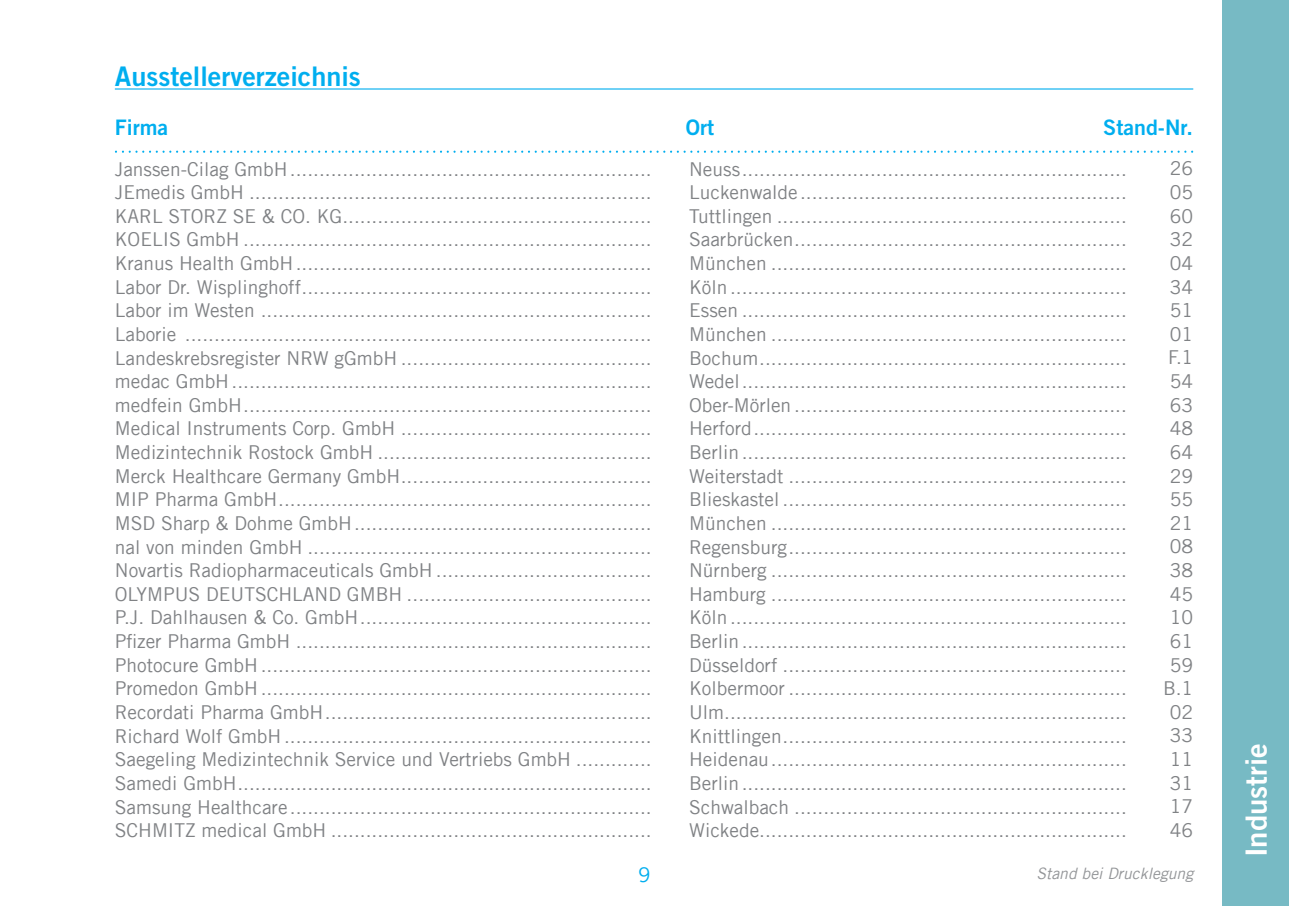
<style>
.page{position:relative;width:1289px;height:906px;background:#fff}
.page>*{position:absolute;margin:0;border:0;box-sizing:border-box;transform-origin:0 0}
.t1{font:29.25px "Trade Gothic LT Std Bd 2";color:#fff}
.t2{font:27px "Trade Gothic LT Std Bd 2";color:#00aeef}
.t3{font:21.38px "Trade Gothic LT Std Bd 2";color:#00aeef}
.t4{font:20.25px "Trade Gothic LT";color:#00aeef}
.t5{font:19.12px/23.6px "Trade Gothic LT";color:#808285;text-align:justify}
.t6{font:italic 15.75px "Trade Gothic LT";color:#939598}
</style>
<div class="page">
<hr style="left:115px;top:88px;width:1078px;height:2px;background:#00aeef">
<div style="left:1221px;top:0;width:67px;height:906px;background:#77bac4"></div>
<svg style="left:116px;top:151px;width:1069px;height:2px"></svg>
<h2 class="t2" style="left:115px;top:60px;width:247px">Ausstellerverzeichnis</h2>
<p class="t3" style="left:115px;top:114px;width:55px">Firma</p>
<p class="t3" style="left:686px;top:114px;width:30px">Ort</p>
<p class="t3" style="left:1103px;top:114px;width:91px">Stand-Nr.</p>
<p class="t5" style="left:689px;top:157px;width:439px">Neuss..................................................................<br>Luckenwalde ........................................................<br>Tuttlingen ............................................................<br>Saarbrücken.........................................................<br>München .............................................................<br>Köln....................................................................<br>Essen ..................................................................<br>München .............................................................<br>Bochum...............................................................<br>Wedel..................................................................<br>Ober-Mörlen .........................................................<br>Herford................................................................<br>Berlin..................................................................<br>Weiterstadt ..........................................................<br>Blieskastel ...........................................................<br>München .............................................................<br>Regensburg..........................................................<br>Nürnberg .............................................................<br>Hamburg .............................................................<br>Köln....................................................................<br>Berlin..................................................................<br>Düsseldorf ...........................................................<br>Kolbermoor ..........................................................<br>Ulm.....................................................................<br>Knittlingen...........................................................<br>Heidenau.............................................................<br>Berlin..................................................................<br>Schwalbach .........................................................<br>Wickede...............................................................</p>
<p class="t5" style="left:1162px;top:156px;width:32px;text-align:center">26<br>05<br>60<br>32<br>04<br>34<br>51<br>01<br>F.1<br>54<br>63<br>48<br>64<br>29<br>55<br>21<br>08<br>38<br>45<br>10<br>61<br>59<br>B.1<br>02<br>33<br>11<br>31<br>17<br>46</p>
<p class="t6" style="left:1036px;top:864px;width:158px">Stand bei Drucklegung</p>
<p class="t5" style="left:115px;top:157px;width:538px">Janssen-Cilag GmbH..............................................................<br>JEmedis GmbH .....................................................................<br>KARL STORZ SE &amp; CO. KG.....................................................<br>KOELIS GmbH ......................................................................<br>Kranus Health GmbH.............................................................<br>Labor Dr. Wisplinghoff............................................................<br>Labor im Westen ...................................................................<br>Laborie ................................................................................<br>Landeskrebsregister NRW gGmbH ........................................... medac GmbH........................................................................ medfein GmbH......................................................................<br>Medical Instruments Corp. GmbH ...........................................<br>Medizintechnik Rostock GmbH ...............................................<br>Merck Healthcare Germany GmbH...........................................<br>MIP Pharma GmbH................................................................<br>MSD Sharp &amp; Dohme GmbH................................................... nal von minden GmbH ...........................................................<br>Novartis Radiopharmaceuticals GmbH .....................................<br>OLYMPUS DEUTSCHLAND GMBH ..........................................<br>P.J. Dahlhausen &amp; Co. GmbH..................................................<br>Pfizer Pharma GmbH .............................................................<br>Photocure GmbH ...................................................................<br>Promedon GmbH ...................................................................<br>Recordati Pharma GmbH........................................................<br>Richard Wolf GmbH...............................................................<br>Saegeling Medizintechnik Service und Vertriebs GmbH .............<br>Samedi GmbH.......................................................................<br>Samsung Healthcare..............................................................<br>SCHMITZ medical GmbH .......................................................</p>
<p class="t4" style="left:638px;top:863px;width:14px">9</p>
<h1 class="t1" style="left:1238px;top:857px;width:115px;rotate:-90deg">Industrie</h1>
</div>
